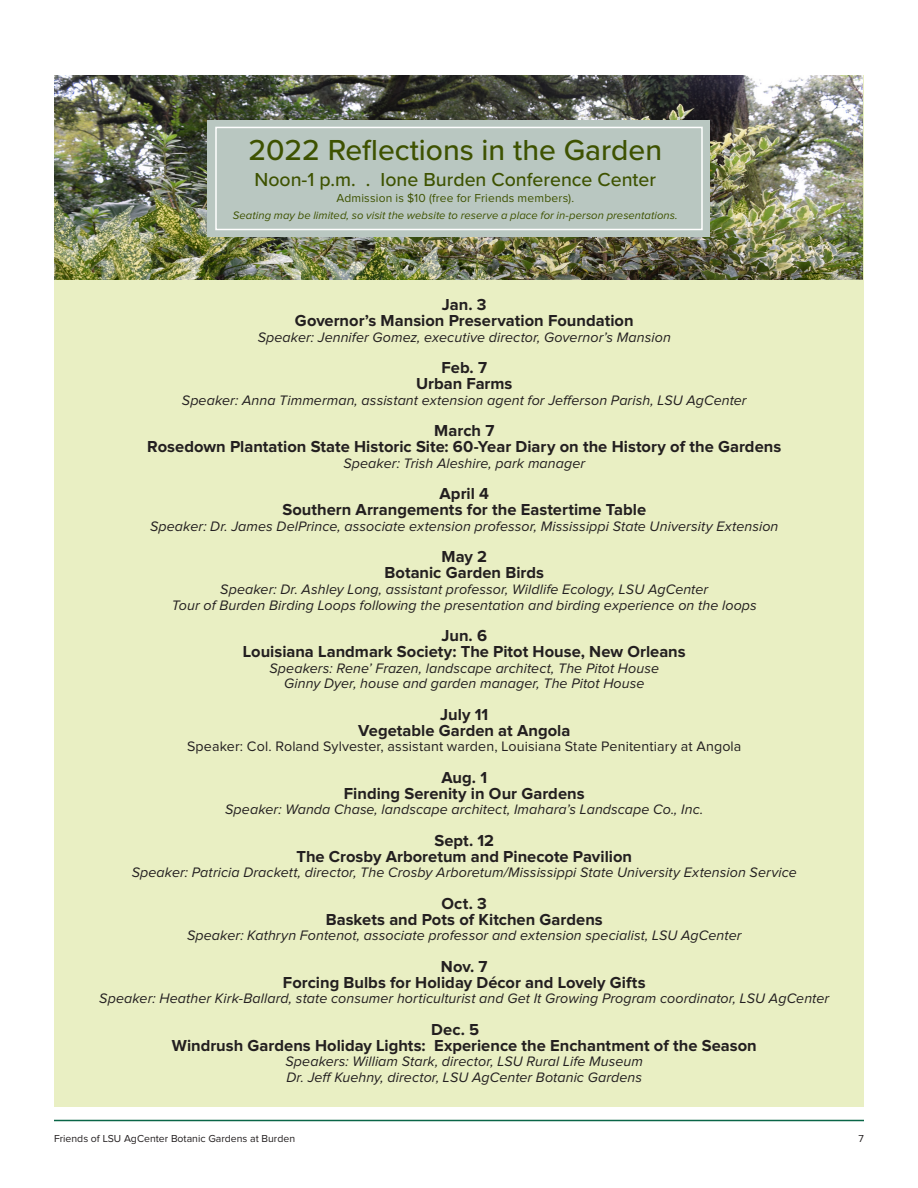
<style>
.page{position:relative;width:918px;height:1188px;background:#fff}
.page>*{position:absolute;margin:0;border:0;box-sizing:border-box;transform-origin:0 0}
.ReflectionsSchedule{font:500 30px "Proxima Nova";color:#3e5201}
.ReflectionsSchedule-2{font:500 19.5px "Proxima Nova";color:#3e5201}
.ReflectionsList{font:700 16.5px "Proxima Nova";color:#231f20}
.ReflectionsList-2{font:italic 14.25px "Proxima Nova";letter-spacing:.005em;color:#231f20}
.ReflectionsList-3{font:14.25px "Proxima Nova";letter-spacing:.01em;color:#231f20}
.ReflectionsSchedule-3{font:12px "Proxima Nova";letter-spacing:.015em;color:#3e5201}
.ReflectionsSchedule-4{font:italic 11.25px "Proxima Nova";letter-spacing:.005em;color:#3e5201}
.t1{font:10.5px "Proxima Nova";color:#231f20}
</style>
<div class="page">
<hr style="left:54px;top:1120px;width:810px;height:1px;background:#096547">
<div style="left:54px;top:76px;width:810px;height:1031px;background:#e9efc3"></div>
<img style="left:54px;top:75px;width:809px;height:205px">
<div style="left:207px;top:120px;width:503px;height:117px;background:#b9c7c1"></div>
<div style="left:215px;top:127px;width:488px;height:103px;border:2px solid #fff"></div>
<p class="ReflectionsSchedule" style="left:248px;top:128px;width:415px">2022 Reflections in the Garden</p>
<p class="ReflectionsSchedule-2" style="left:254px;top:165px;width:403px">Noon-1 p.m. . Ione Burden Conference Center</p>
<p class="ReflectionsSchedule-3" style="left:336px;top:192px;width:239px">Admission is $10 (free for Friends members).</p>
<p class="ReflectionsSchedule-4" style="left:233px;top:209px;width:446px">Seating may be limited, so visit the website to reserve a place for in-person presentations.</p>
<p class="ReflectionsList" style="left:442px;top:295px;width:46px">Jan. 3</p>
<p class="ReflectionsList" style="left:295px;top:311px;width:340px">Governor’s Mansion Preservation Foundation</p>
<p class="ReflectionsList-2" style="left:258px;top:329px;width:415px">Speaker: Jennifer Gomez, executive director, Governor’s Mansion</p>
<p class="ReflectionsList" style="left:441px;top:358px;width:47px">Feb. 7</p>
<p class="ReflectionsList" style="left:416px;top:374px;width:98px">Urban Farms</p>
<p class="ReflectionsList-2" style="left:182px;top:392px;width:566px">Speaker: Anna Timmerman, assistant extension agent for Jefferson Parish, LSU AgCenter</p>
<p class="ReflectionsList" style="left:434px;top:421px;width:62px">March 7</p>
<p class="ReflectionsList" style="left:147px;top:437px;width:636px">Rosedown Plantation State Historic Site: 60-Year Diary on the History of the Gardens</p>
<p class="ReflectionsList-2" style="left:343px;top:455px;width:243px">Speaker: Trish Aleshire, park manager</p>
<p class="ReflectionsList" style="left:440px;top:484px;width:51px">April 4</p>
<p class="ReflectionsList" style="left:282px;top:500px;width:365px">Southern Arrangements for the Eastertime Table</p>
<p class="ReflectionsList-2" style="left:150px;top:518px;width:630px">Speaker: Dr. James DelPrince, associate extension professor, Mississippi State University Extension</p>
<p class="ReflectionsList" style="left:442px;top:547px;width:47px">May 2</p>
<p class="ReflectionsList" style="left:385px;top:563px;width:161px">Botanic Garden Birds</p>
<p class="ReflectionsList-2" style="left:220px;top:581px;width:489px">Speaker: Dr. Ashley Long, assistant professor, Wildlife Ecology, LSU AgCenter</p>
<p class="ReflectionsList-2" style="left:172px;top:597px;width:586px">Tour of Burden Birding Loops following the presentation and birding experience on the loops</p>
<p class="ReflectionsList" style="left:441px;top:626px;width:47px">Jun. 6</p>
<p class="ReflectionsList" style="left:243px;top:642px;width:444px">Louisiana Landmark Society: The Pitot House, New Orleans</p>
<p class="ReflectionsList-2" style="left:269px;top:660px;width:391px">Speakers: Rene’ Frazen, landscape architect, The Pitot House</p>
<p class="ReflectionsList-2" style="left:284px;top:676px;width:362px">Ginny Dyer, house and garden manager, The Pitot House</p>
<p class="ReflectionsList" style="left:440px;top:705px;width:50px">July 11</p>
<p class="ReflectionsList" style="left:358px;top:721px;width:214px">Vegetable Garden at Angola</p>
<p class="ReflectionsList-3" style="left:187px;top:739px;width:556px">Speaker: Col. Roland Sylvester, assistant warden, Louisiana State Penitentiary at Angola</p>
<p class="ReflectionsList" style="left:441px;top:768px;width:47px">Aug. 1</p>
<p class="ReflectionsList" style="left:344px;top:784px;width:242px">Finding Serenity in Our Gardens</p>
<p class="ReflectionsList-2" style="left:225px;top:802px;width:480px">Speaker: Wanda Chase, landscape architect, Imahara’s Landscape Co., Inc.</p>
<p class="ReflectionsList" style="left:434px;top:831px;width:61px">Sept. 12</p>
<p class="ReflectionsList" style="left:297px;top:847px;width:337px">The Crosby Arboretum and Pinecote Pavilion</p>
<p class="ReflectionsList-2" style="left:132px;top:865px;width:667px">Speaker: Patricia Drackett, director, The Crosby Arboretum/Mississippi State University Extension Service</p>
<p class="ReflectionsList" style="left:442px;top:894px;width:47px">Oct. 3</p>
<p class="ReflectionsList" style="left:326px;top:910px;width:279px">Baskets and Pots of Kitchen Gardens</p>
<p class="ReflectionsList-2" style="left:187px;top:928px;width:556px">Speaker: Kathryn Fontenot, associate professor and extension specialist, LSU AgCenter</p>
<p class="ReflectionsList" style="left:441px;top:957px;width:48px">Nov. 7</p>
<p class="ReflectionsList" style="left:283px;top:973px;width:364px">Forcing Bulbs for Holiday Décor and Lovely Gifts</p>
<p class="ReflectionsList-2" style="left:99px;top:991px;width:731px">Speaker: Heather Kirk-Ballard, state consumer horticulturist and Get It Growing Program coordinator, LSU AgCenter</p>
<p class="ReflectionsList" style="left:431px;top:1020px;width:50px">Dec. 5</p>
<p class="ReflectionsList" style="left:172px;top:1036px;width:587px">Windrush Gardens Holiday Lights: Experience the Enchantment of the Season</p>
<p class="ReflectionsList-2" style="left:286px;top:1054px;width:359px">Speakers: William Stark, director, LSU Rural Life Museum</p>
<p class="ReflectionsList-2" style="left:287px;top:1069px;width:357px">Dr. Jeff Kuehny, director, LSU AgCenter Botanic Gardens</p>
<p class="t1" style="left:54px;top:1133px;width:243px">Friends of LSU AgCenter Botanic Gardens at Burden</p>
<p class="t1" style="left:858px;top:1133px;width:7px">7</p>
</div>
